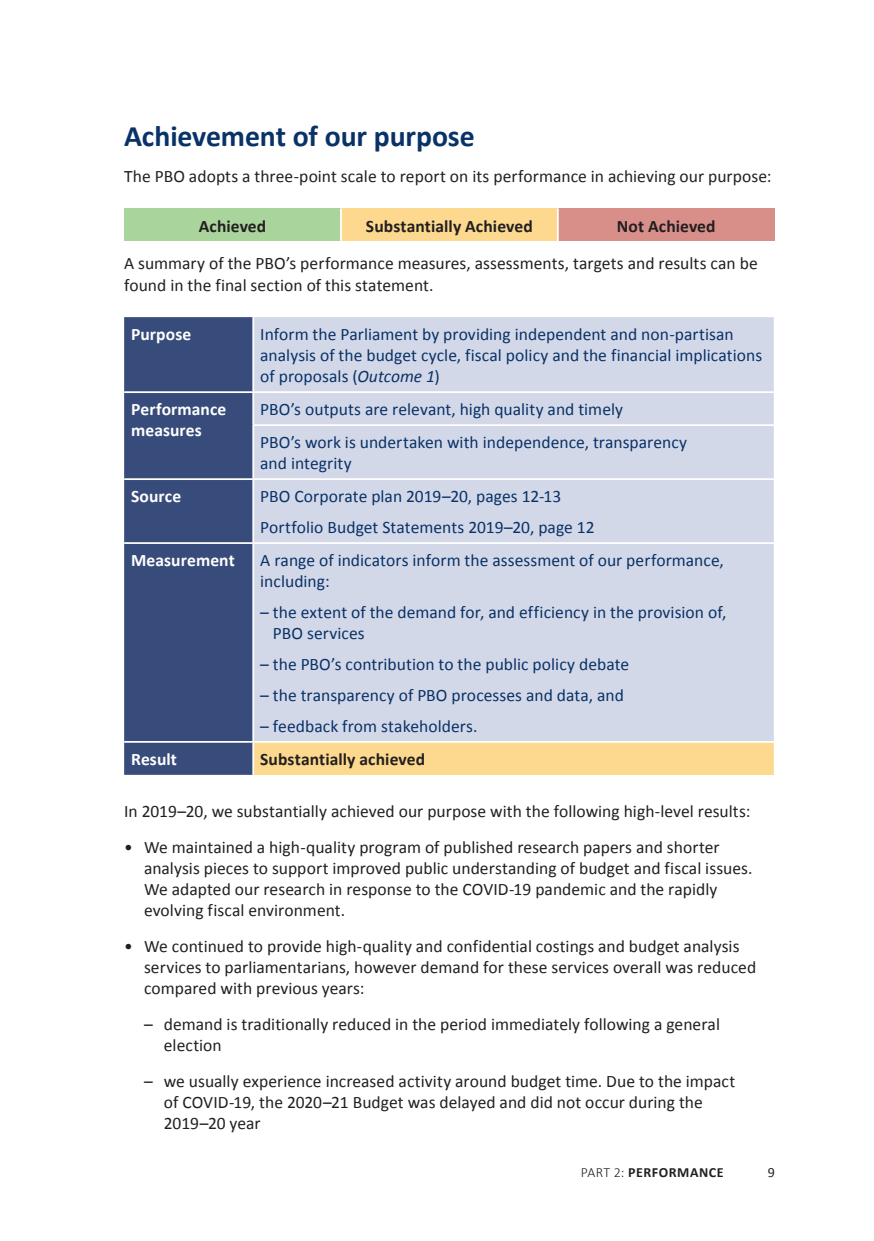
<style>
.page{position:relative;width:874px;height:1241px;background:#fff}
.page>*{position:absolute;margin:0;border:0;box-sizing:border-box;transform-origin:0 0}
.t1{font:700 29.75px "Calibri";letter-spacing:-.005em;color:#093266}
.t2{font:17.5px/21px "Calibri";color:#231f20}
.t3{font:17.5px/21px "Calibri";letter-spacing:.005em;color:#093266}
.t4{font:700 17.5px "Calibri";letter-spacing:.005em;color:#231f20}
.t5{font:700 17.5px/21px "Calibri";letter-spacing:.005em;color:#fff}
.t6{font:700 14px "Calibri";letter-spacing:.04em;color:#231f20}
.t7{font:14px "Calibri";color:#231f20}
.s1{font-style:italic}
.s2{font-weight:300}
</style>
<div class="page">
<div style="left:124px;top:208px;width:217px;height:33px;background:#a9d59c"></div>
<div style="left:341px;top:208px;width:216px;height:33px;background:#fcd98e"></div>
<div style="left:557px;top:208px;width:217px;height:33px;background:#d88f8a"></div>
<hr style="left:340px;top:208px;width:2px;height:33px;background:#fff">
<hr style="left:556px;top:208px;width:2px;height:33px;background:#fff">
<div style="left:124px;top:317px;width:128px;height:457px;background:#384c7b"></div>
<div style="left:254px;top:317px;width:519px;height:423px;background:#d3d8e9"></div>
<div style="left:253px;top:741px;width:521px;height:33px;background:#fcd98e"></div>
<hr style="left:124px;top:391px;width:129px;height:2px;background:#fff">
<hr style="left:253px;top:391px;width:522px;height:2px;background:#fff">
<hr style="left:252px;top:424px;width:523px;height:2px;background:#fff">
<hr style="left:124px;top:478px;width:129px;height:2px;background:#fff">
<hr style="left:253px;top:478px;width:522px;height:2px;background:#fff">
<hr style="left:124px;top:542px;width:129px;height:2px;background:#fff">
<hr style="left:253px;top:542px;width:522px;height:2px;background:#fff">
<hr style="left:124px;top:740px;width:129px;height:2px;background:#fff">
<hr style="left:253px;top:740px;width:522px;height:2px;background:#fff">
<hr style="left:252px;top:742px;width:2px;height:32px;background:#fff">
<hr style="left:773px;top:742px;width:2px;height:32px;background:#fff">
<h1 class="t1" style="left:124px;top:117px;width:352px">Achievement of our purpose</h1>
<p class="t2" style="left:124px;top:166px;width:648px">The PBO adopts a three-point scale to report on its performance in achieving our purpose:</p>
<p class="t4" style="left:199px;top:214px;width:69px">Achieved</p>
<p class="t4" style="left:366px;top:214px;width:168px">Substantially Achieved</p>
<p class="t4" style="left:616px;top:214px;width:100px">Not Achieved</p>
<p class="t2" style="left:124px;top:253px;width:634px">A summary of the PBO’s performance measures, assessments, targets and results can be found in the final section of this statement.</p>
<p class="t5" style="left:131px;top:324px;width:62px">Purpose</p>
<p class="t3" style="left:260px;top:324px;width:503px">Inform the Parliament by providing independent and non-partisan analysis of the budget cycle, fiscal policy and the financial implications of proposals (<span class="s1">Outcome 1</span>)</p>
<p class="t5" style="left:131px;top:399px;width:97px">Performance measures</p>
<p class="t3" style="left:260px;top:393px;width:428px;line-height:32.9px">PBO’s outputs are relevant, high quality and timely<br>PBO’s work is undertaken with independence, transparency</p>
<p class="t3" style="left:260px;top:453px;width:93px">and integrity</p>
<p class="t5" style="left:131px;top:486px;width:52px">Source</p>
<p class="t3" style="left:260px;top:481px;width:336px;line-height:31px">PBO Corporate plan 2019–20, pages 12-13<br>Portfolio Budget Statements 2019–20, page 12</p>
<p class="t5" style="left:131px;top:549px;width:105px">Measurement</p>
<p class="t3" style="left:260px;top:550px;width:465px">A range of indicators inform the assessment of our performance, including:</p>
<p class="t3" style="left:273px;top:601px;width:455px;text-indent:-13px">– the extent of the demand for, and efficiency in the provision of,<br>PBO services</p>
<p class="t3" style="left:260px;top:653px;width:370px">– the PBO’s contribution to the public policy debate</p>
<p class="t3" style="left:260px;top:684px;width:365px">– the transparency of PBO processes and data, and</p>
<p class="t3" style="left:260px;top:715px;width:219px">– feedback from stakeholders.</p>
<p class="t5" style="left:131px;top:748px;width:47px">Result</p>
<p class="t4" style="left:260px;top:747px;width:166px">Substantially achieved</p>
<p class="t2" style="left:124px;top:800px;width:627px">In 2019–20, we substantially achieved our purpose with the following high-level results:</p>
<p class="t2" style="left:144px;top:836px;width:609px;text-indent:-20px">• We maintained a high-quality program of published research papers and shorter analysis pieces to support improved public understanding of budget and fiscal issues.<br>We adapted our research in response to the COVID-19 pandemic and the rapidly evolving fiscal environment.</p>
<p class="t2" style="left:144px;top:935px;width:613px;text-indent:-20px">• We continued to provide high-quality and confidential costings and budget analysis services to parliamentarians, however demand for these services overall was reduced compared with previous years:</p>
<p class="t2" style="left:164px;top:1013px;width:557px;text-indent:-20px">– demand is traditionally reduced in the period immediately following a general election</p>
<p class="t2" style="left:164px;top:1070px;width:572px;text-indent:-20px">– we usually experience increased activity around budget time. Due to the impact of COVID-19, the 2020–21 Budget was delayed and did not occur during the<br>2019–20 year</p>
<p class="t6" style="left:580px;top:1162px;width:144px"><span class="s2">PART 2:</span> PERFORMANCE</p>
<p class="t7" style="left:767px;top:1162px;width:9px">9</p>
</div>
